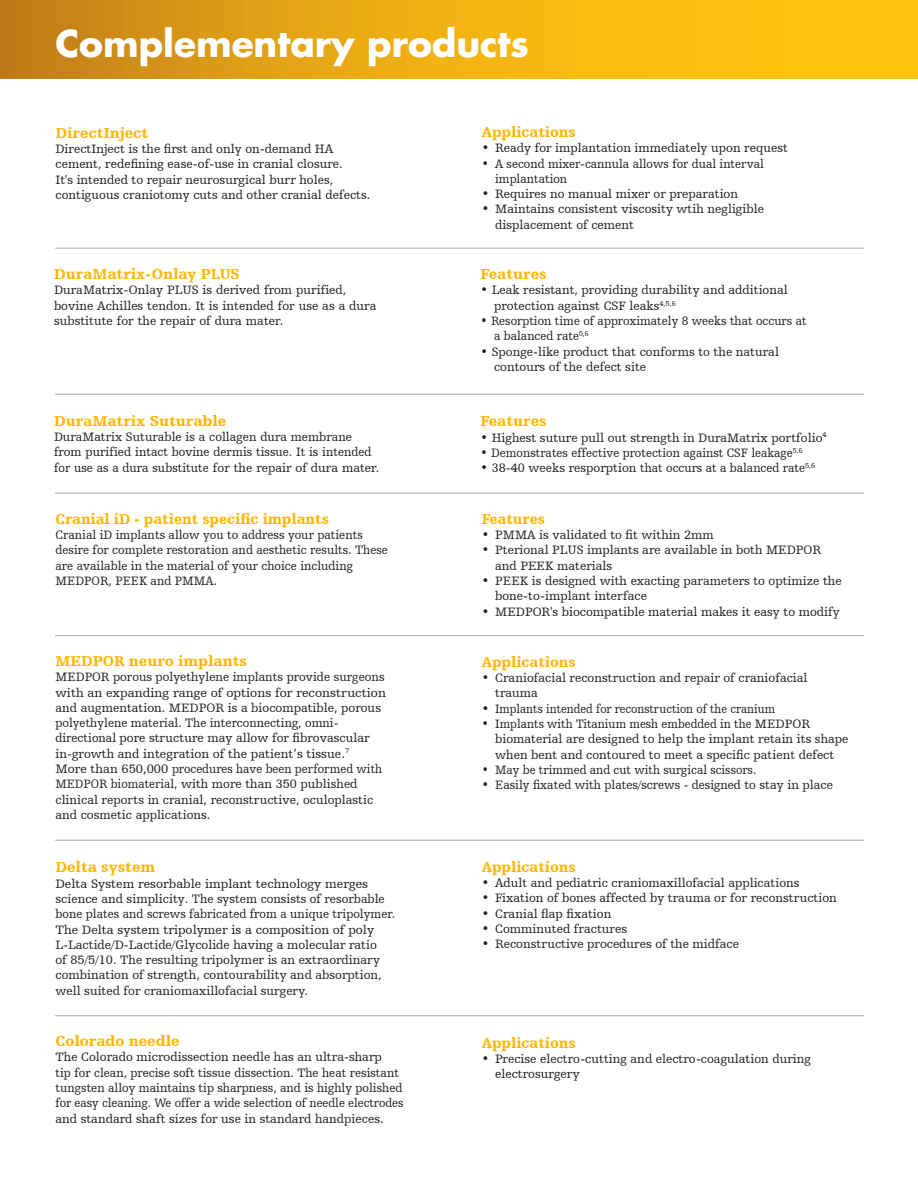
<style>
.page{position:relative;width:918px;height:1188px;background:#fff}
.page>*{position:absolute;margin:0;border:0;box-sizing:border-box;transform-origin:0 0}
.t1{font:700 36px "Futura For Stryker";color:#fff}
.t2{font:900 15px "Humanist Slabserif 712 BT";color:#ffb500}
.t3{font:900 15px "Humanist Slabserif 712 BT";color:#ffb500;scale:.96 1}
.t4{font:12.75px/15.3px "Humanist Slabserif 712 BT";color:#231f20}
.t5{font:12.75px/15.3px "Humanist Slabserif 712 BT";color:#231f20;scale:.96 1}
.t6{font:12.75px/15.3px "Humanist Slabserif 712 BT";color:#231f20;scale:.95 1}
.t7{font:12.75px/15.3px "Humanist Slabserif 712 BT";color:#231f20;scale:.93 1}
.t8{font:12.75px "Humanist Slabserif 712 BT";color:#231f20;scale:.94 1}
</style>
<div class="page">
<div style="left:0;top:0;width:918px;height:79px;background:linear-gradient(to right,#ca8818,#ffd00f)"></div>
<hr style="left:55px;top:248px;width:809px;height:1px;background:#b2b3b3">
<hr style="left:55px;top:394px;width:809px;height:1px;background:#b2b3b3">
<hr style="left:55px;top:493px;width:809px;height:1px;background:#b2b3b3">
<hr style="left:55px;top:635px;width:809px;height:1px;background:#b2b3b3">
<hr style="left:55px;top:840px;width:809px;height:1px;background:#b2b3b3">
<hr style="left:55px;top:1015px;width:809px;height:1px;background:#b2b3b3">
<p class="t1" style="left:56px;top:19px;width:475px">Complementary products</p>
<p class="t2" style="left:56px;top:123px;width:94px">DirectInject</p>
<p class="t4" style="left:56px;top:141px;width:316px">DirectInject is the first and only on-demand HA cement, redefining ease-of-use in cranial closure.<br>It's intended to repair neurosurgical burr holes, contiguous craniotomy cuts and other cranial defects.</p>
<p class="t2" style="left:54px;top:265px;width:187px">DuraMatrix-Onlay PLUS</p>
<p class="t4" style="left:54px;top:282px;width:324px">DuraMatrix-Onlay PLUS is derived from purified, bovine Achilles tendon. It is intended for use as a dura substitute for the repair of dura mater.</p>
<p class="t2" style="left:54px;top:412px;width:174px">DuraMatrix Suturable</p>
<p class="t4" style="left:54px;top:429px;width:327px">DuraMatrix Suturable is a collagen dura membrane from purified intact bovine dermis tissue. It is intended for use as a dura substitute for the repair of dura mater.</p>
<p class="t3" style="left:56px;top:509px;width:286px">Cranial iD - patient specific implants</p>
<p class="t5" style="left:56px;top:527px;width:348px">Cranial iD implants allow you to address your patients desire for complete restoration and aesthetic results. These are available in the material of your choice including MEDPOR, PEEK and PMMA.</p>
<p class="t2" style="left:56px;top:652px;width:193px">MEDPOR neuro implants</p>
<p class="t4" style="left:56px;top:669px;width:332px">MEDPOR porous polyethylene implants provide surgeons with an expanding range of options for reconstruction and augmentation. MEDPOR is a biocompatible, porous polyethylene material. The interconnecting, omni&shy;directional pore structure may allow for fibrovascular in-growth and integration of the patient’s tissue.<sup>7<br></sup>More than 650,000 procedures have been performed with MEDPOR biomaterial, with more than 350 published clinical reports in cranial, reconstructive, oculoplastic and cosmetic applications.</p>
<p class="t2" style="left:56px;top:858px;width:101px">Delta system</p>
<p class="t4" style="left:56px;top:876px;width:341px">Delta System resorbable implant technology merges science and simplicity. The system consists of resorbable bone plates and screws fabricated from a unique tripolymer.<br>The Delta system tripolymer is a composition of poly L-Lactide/D-Lactide/Glycolide having a molecular ratio<br>of 85/5/10. The resulting tripolymer is an extraordinary combination of strength, contourability and absorption, well suited for craniomaxillofacial surgery.</p>
<p class="t2" style="left:56px;top:1032px;width:126px">Colorado needle</p>
<p class="t4" style="left:56px;top:1049px;width:350px">The Colorado microdissection needle has an ultra-sharp<br>tip for clean, precise soft tissue dissection. The heat resistant tungsten alloy maintains tip sharpness, and is highly polished for easy cleaning. We offer a wide selection of needle electrodes and standard shaft sizes for use in standard handpieces.</p>
<p class="t3" style="left:482px;top:123px;width:99px">Applications</p>
<p class="t4" style="left:482px;top:140px;width:308px">• Ready for implantation immediately upon request</p>
<p class="t6" style="left:495px;top:155px;width:284px;text-indent:-14px">• A second mixer-cannula allows for dual interval implantation</p>
<p class="t4" style="left:482px;top:186px;width:258px">• Requires no manual mixer or preparation</p>
<p class="t4" style="left:495px;top:201px;width:270px;text-indent:-14px">• Maintains consistent viscosity wtih negligible displacement of cement</p>
<p class="t2" style="left:481px;top:265px;width:68px">Features</p>
<p class="t4" style="left:494px;top:282px;width:295px;text-indent:-14px">• Leak resistant, providing durability and additional protection against CSF leaks<sup>4,5,6</sup></p>
<p class="t6" style="left:494px;top:313px;width:331px;text-indent:-14px">• Resorption time of approximately 8 weeks that occurs at a balanced rate<sup>5,6</sup></p>
<p class="t4" style="left:494px;top:344px;width:286px;text-indent:-14px">• Sponge-like product that conforms to the natural contours of the defect site</p>
<p class="t2" style="left:481px;top:412px;width:68px">Features</p>
<p class="t4" style="left:481px;top:429px;width:348px">• Highest suture pull out strength in DuraMatrix portfolio<sup>4</sup></p>
<p class="t6" style="left:481px;top:445px;width:341px">• Demonstrates effective protection against CSF leakage<sup>5,6</sup></p>
<p class="t4" style="left:481px;top:460px;width:336px">• 38-40 weeks resporption that occurs at a balanced rate<sup>5,6</sup></p>
<p class="t3" style="left:482px;top:509px;width:68px">Features</p>
<p class="t4" style="left:482px;top:527px;width:234px">• PMMA is validated to fit within 2mm</p>
<p class="t4" style="left:495px;top:542px;width:328px;text-indent:-14px">• Pterional PLUS implants are available in both MEDPOR and PEEK materials</p>
<p class="t4" style="left:495px;top:573px;width:348px;text-indent:-14px">• PEEK is designed with exacting parameters to optimize the bone-to-implant interface</p>
<p class="t4" style="left:482px;top:604px;width:360px">• MEDPOR's biocompatible material makes it easy to modify</p>
<p class="t3" style="left:482px;top:653px;width:99px">Applications</p>
<p class="t4" style="left:495px;top:670px;width:314px;text-indent:-14px">• Craniofacial reconstruction and repair of craniofacial trauma</p>
<p class="t4" style="left:482px;top:701px;width:295px">• Implants intended for reconstruction of the cranium</p>
<p class="t7" style="left:495px;top:716px;width:381px;text-indent:-14px">• Implants with Titanium mesh embedded in the MEDPOR biomaterial are designed to help the implant retain its shape when bent and contoured to meet a specific patient defect</p>
<p class="t8" style="left:482px;top:762px;width:294px">• May be trimmed and cut with surgical scissors.</p>
<p class="t5" style="left:482px;top:777px;width:368px">• Easily fixated with plates/screws - designed to stay in place</p>
<p class="t3" style="left:482px;top:857px;width:99px">Applications</p>
<p class="t4" style="left:482px;top:875px;width:319px">• Adult and pediatric craniomaxillofacial applications</p>
<p class="t4" style="left:482px;top:890px;width:357px">• Fixation of bones affected by trauma or for reconstruction</p>
<p class="t4" style="left:482px;top:905px;width:131px">• Cranial flap fixation</p>
<p class="t4" style="left:482px;top:921px;width:147px">• Comminuted fractures</p>
<p class="t4" style="left:482px;top:936px;width:259px">• Reconstructive procedures of the midface</p>
<p class="t3" style="left:482px;top:1034px;width:99px">Applications</p>
<p class="t4" style="left:495px;top:1051px;width:317px;text-indent:-14px">• Precise electro-cutting and electro-coagulation during electrosurgery</p>
</div>
